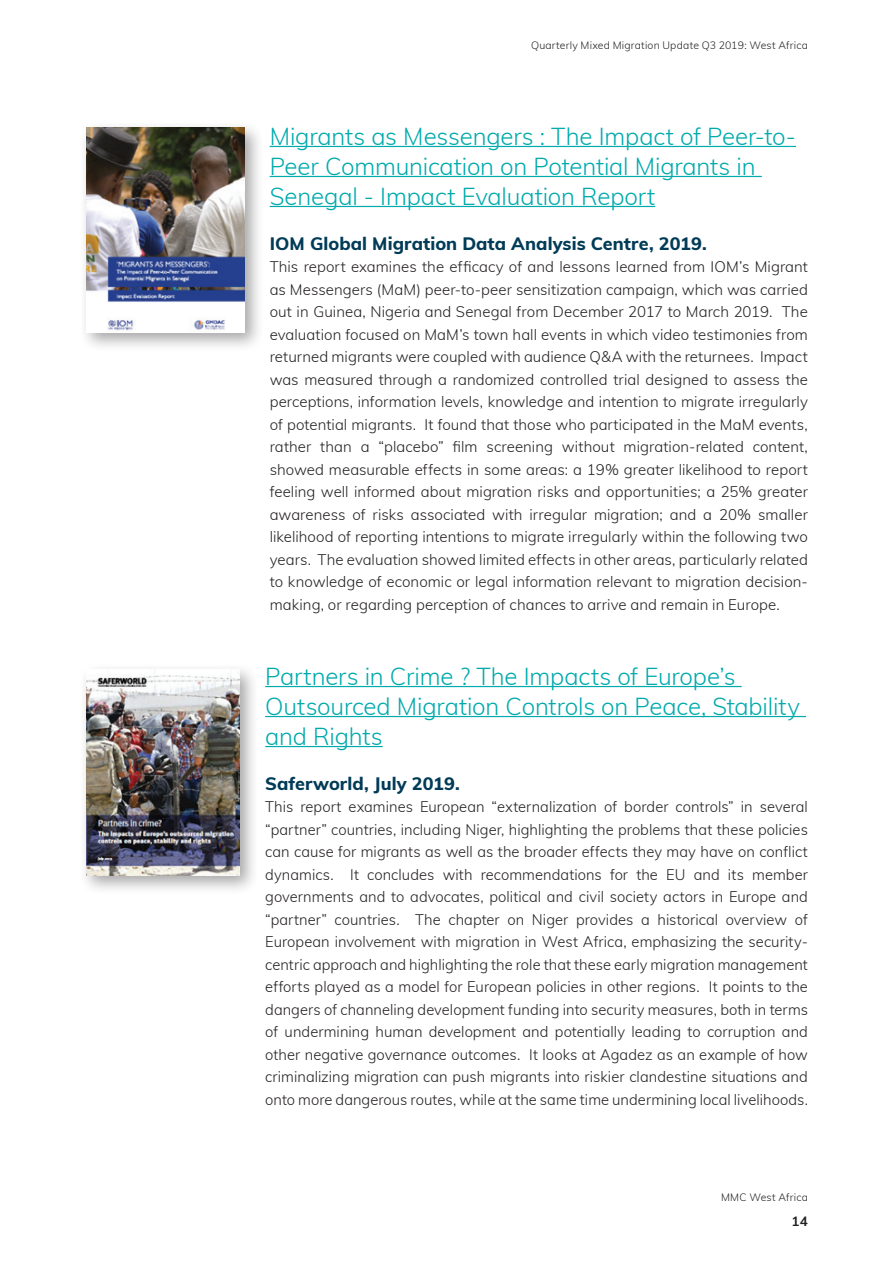
<style>
.page{position:relative;width:893px;height:1263px;background:#fff}
.page>*{position:absolute;margin:0;border:0;box-sizing:border-box;transform-origin:0 0}
.t1{font:300 24px/30px "Muli";letter-spacing:-.005em;color:#00aaad}
.t2{font:800 18px "Muli";letter-spacing:.005em;color:#003b57}
.t3{font:300 15px/22.5px "Muli";color:#231f20;text-align:justify}
.t4{font:700 13.5px "Muli";color:#231f20}
.t5{font:300 10.5px "Muli";letter-spacing:.02em;color:#231f20}
</style>
<div class="page">
<hr style="left:270px;top:146px;width:526px;height:1px;background:#00aaad">
<hr style="left:270px;top:176px;width:492px;height:1px;background:#00aaad">
<hr style="left:270px;top:206px;width:385px;height:1px;background:#00aaad">
<hr style="left:265px;top:686px;width:477px;height:1px;background:#00aaad">
<hr style="left:265px;top:716px;width:541px;height:1px;background:#00aaad">
<hr style="left:265px;top:746px;width:118px;height:1px;background:#00aaad">
<div style="left:79px;top:120px;width:185px;height:233px;background:#231f20;opacity:.4"></div>
<img style="left:86px;top:128px;width:158px;height:205px">
<div style="left:79px;top:662px;width:180px;height:233px;background:#231f20;opacity:.4"></div>
<img style="left:86px;top:670px;width:154px;height:205px">
<p class="t5" style="left:531px;top:37px;width:278px">Quarterly Mixed Migration Update Q3 2019: West Africa</p>
<h1 class="t1" style="left:270px;top:120px;width:528px">Migrants as Messengers : The Impact of Peer-to-<br>Peer Communication on Potential Migrants in<br>Senegal - Impact Evaluation Report</h1>
<p class="t2" style="left:270px;top:230px;width:439px">IOM Global Migration Data Analysis Centre, 2019.</p>
<p class="t3" style="left:270px;top:255px;width:540px">This report examines the efficacy of and lessons learned from IOM’s Migrant as Messengers (MaM) peer-to-peer sensitization campaign, which was carried out in Guinea, Nigeria and Senegal from December 2017 to March 2019. The evaluation focused on MaM’s town hall events in which video testimonies from returned migrants were coupled with audience Q&amp;A with the returnees. Impact was measured through a randomized controlled trial designed to assess the perceptions, information levels, knowledge and intention to migrate irregularly of potential migrants. It found that those who participated in the MaM events, rather than a “placebo” film screening without migration-related content, showed measurable effects in some areas: a 19% greater likelihood to report feeling well informed about migration risks and opportunities; a 25% greater awareness of risks associated with irregular migration; and a 20% smaller likelihood of reporting intentions to migrate irregularly within the following two years. The evaluation showed limited effects in other areas, particularly related to knowledge of economic or legal information relevant to migration decision&shy;making, or regarding perception of chances to arrive and remain in Europe.</p>
<h1 class="t1" style="left:265px;top:660px;width:536px">Partners in Crime ? The Impacts of Europe’s<br>Outsourced Migration Controls on Peace, Stability and Rights</h1>
<p class="t2" style="left:265px;top:770px;width:196px">Saferworld, July 2019.</p>
<p class="t3" style="left:265px;top:795px;width:544px">This report examines European “externalization of border controls” in several “partner” countries, including Niger, highlighting the problems that these policies can cause for migrants as well as the broader effects they may have on conflict dynamics. It concludes with recommendations for the EU and its member governments and to advocates, political and civil society actors in Europe and “partner” countries. The chapter on Niger provides a historical overview of European involvement with migration in West Africa, emphasizing the security&shy;centric approach and highlighting the role that these early migration management efforts played as a model for European policies in other regions. It points to the dangers of channeling development funding into security measures, both in terms of undermining human development and potentially leading to corruption and other negative governance outcomes. It looks at Agadez as an example of how criminalizing migration can push migrants into riskier clandestine situations and onto more dangerous routes, while at the same time undermining local livelihoods.</p>
<p class="t5" style="left:721px;top:1190px;width:88px">MMC West Africa</p>
<p class="t4" style="left:791px;top:1211px;width:18px">14</p>
</div>
